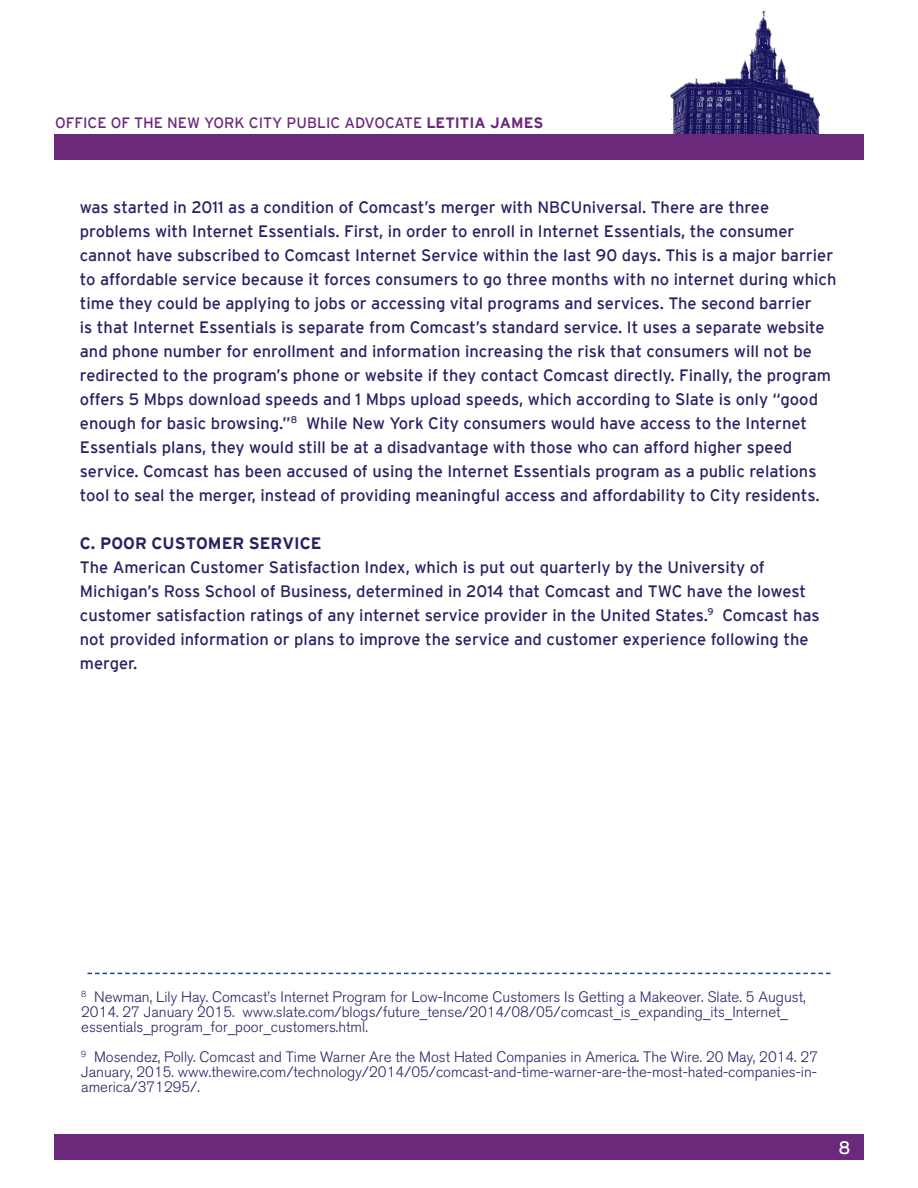
<style>
.page{position:relative;width:918px;height:1188px;background:#fff}
.page>*{position:absolute;margin:0;border:0;box-sizing:border-box;transform-origin:0 0}
.t1{font:18px "Interstate";color:#fff}
.t2{font:16.5px/24px "Interstate";color:#272363}
.t3{font:700 16.5px "Interstate";color:#272363}
.t4{font:300 15px/15px "Akzidenz Grotesk BQ";color:#272363}
.t5{font:15px "Interstate";color:#6b297b}
.s1{font-weight:700}
</style>
<div class="page">
<div style="left:54px;top:1134px;width:810px;height:26px;background:#6b297b"></div>
<img style="left:670px;top:10px;width:151px;height:124px">
<div style="left:54px;top:134px;width:810px;height:26px;background:#6b297b"></div>
<svg style="left:87px;top:973px;width:744px;height:1px"></svg>
<p class="t5" style="left:55px;top:114px;width:490px">OFFICE OF THE NEW YORK CITY PUBLIC ADVOCATE <span class="s1">LETITIA JAMES</span></p>
<p class="t2" style="left:80px;top:195px;width:758px">was started in 2011 as a condition of Comcast’s merger with NBCUniversal. There are three problems with Internet Essentials. First, in order to enroll in Internet Essentials, the consumer cannot have subscribed to Comcast Internet Service within the last 90 days. This is a major barrier to affordable service because it forces consumers to go three months with no internet during which time they could be applying to jobs or accessing vital programs and services. The second barrier<br>is that Internet Essentials is separate from Comcast’s standard service. It uses a separate website and phone number for enrollment and information increasing the risk that consumers will not be redirected to the program’s phone or website if they contact Comcast directly. Finally, the program offers 5 Mbps download speeds and 1 Mbps upload speeds, which according to Slate is only “good enough for basic browsing.”<sup>8</sup> While New York City consumers would have access to the Internet Essentials plans, they would still be at a disadvantage with those who can afford higher speed service. Comcast has been accused of using the Internet Essentials program as a public relations tool to seal the merger, instead of providing meaningful access and affordability to City residents.</p>
<p class="t3" style="left:80px;top:534px;width:243px">C. POOR CUSTOMER SERVICE</p>
<p class="t2" style="left:80px;top:555px;width:741px">The American Customer Satisfaction Index, which is put out quarterly by the University of Michigan’s Ross School of Business, determined in 2014 that Comcast and TWC have the lowest customer satisfaction ratings of any internet service provider in the United States.<sup>9</sup> Comcast has not provided information or plans to improve the service and customer experience following the merger.</p>
<p class="t4" style="left:81px;top:990px;width:726px"><sup>8</sup> Newman, Lily Hay. Comcast’s Internet Program for Low-Income Customers Is Getting a Makeover. Slate. 5 August,<br>2014. 27 January 2015. www.slate.com/blogs/future_tense/2014/08/05/comcast_is_expanding_its_Internet_ essentials_program_for_poor_customers.html.</p>
<p class="t4" style="left:81px;top:1050px;width:738px;text-align:justify"><sup>9</sup> Mosendez, Polly. Comcast and Time Warner Are the Most Hated Companies in America. The Wire. 20 May, 2014. 27<br>January, 2015. www.thewire.com/technology/2014/05/comcast-and-time-warner-are-the-most-hated-companies-in&shy;america/371295/.</p>
<p class="t1" style="left:838px;top:1138px;width:14px">8</p>
</div>
